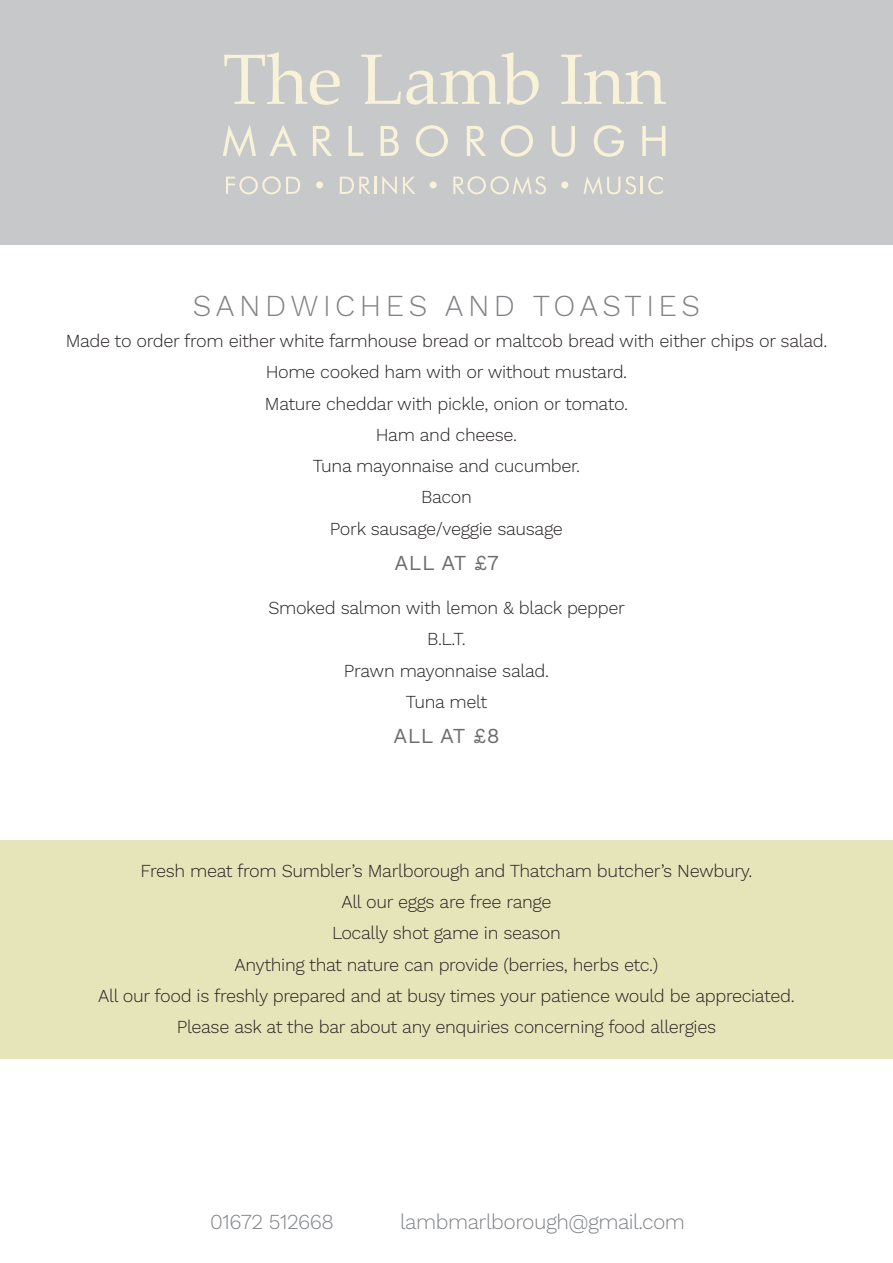
<style>
.page{position:relative;width:893px;height:1263px;background:#fff}
.page>*{position:absolute;margin:0;border:0;box-sizing:border-box;transform-origin:0 0}
.t1{font:300 30px "Work Sans";letter-spacing:.15em;color:#808285}
.t2{font:300 21px "Work Sans";letter-spacing:-.025em;color:#808285}
.PRICE_POINT{font:21px "Work Sans";letter-spacing:.025em;color:#6c6d70}
.t3{font:300 18px "Work Sans";letter-spacing:-.02em;color:#231f20}
</style>
<div class="page">
<div style="left:0;top:840px;width:893px;height:218px;background:#e6e5ba"></div>
<div style="left:0;top:0;width:893px;height:244px;background:#c7c8ca"></div>
<svg style="left:223px;top:125px;width:33px;height:32px"></svg>
<svg style="left:269px;top:125px;width:28px;height:31px"></svg>
<svg style="left:313px;top:126px;width:19px;height:30px"></svg>
<svg style="left:348px;top:126px;width:15px;height:30px"></svg>
<svg style="left:381px;top:126px;width:18px;height:30px"></svg>
<svg style="left:416px;top:125px;width:32px;height:32px"></svg>
<svg style="left:467px;top:126px;width:19px;height:30px"></svg>
<svg style="left:501px;top:125px;width:32px;height:32px"></svg>
<svg style="left:552px;top:126px;width:23px;height:31px"></svg>
<svg style="left:594px;top:125px;width:30px;height:32px"></svg>
<svg style="left:642px;top:126px;width:23px;height:30px"></svg>
<svg style="left:226px;top:176px;width:74px;height:18px"></svg>
<svg style="left:316px;top:181px;width:7px;height:7px"></svg>
<svg style="left:340px;top:177px;width:36px;height:17px"></svg>
<svg style="left:382px;top:176px;width:15px;height:18px"></svg>
<svg style="left:403px;top:177px;width:12px;height:17px"></svg>
<svg style="left:430px;top:181px;width:7px;height:7px"></svg>
<svg style="left:453px;top:176px;width:93px;height:19px"></svg>
<svg style="left:561px;top:181px;width:7px;height:7px"></svg>
<svg style="left:583px;top:176px;width:80px;height:19px"></svg>
<svg style="left:224px;top:52px;width:116px;height:53px"></svg>
<svg style="left:361px;top:52px;width:178px;height:53px"></svg>
<svg style="left:561px;top:55px;width:105px;height:49px"></svg>
<p class="t1" style="left:193px;top:288px;width:508px">SANDWICHES AND TOASTIES</p>
<p class="t3" style="left:66px;top:330px;width:763px">Made to order from either white farmhouse bread or maltcob bread with either chips or salad.</p>
<p class="t3" style="left:266px;top:362px;width:363px">Home cooked ham with or without mustard.</p>
<p class="t3" style="left:265px;top:393px;width:364px">Mature cheddar with pickle, onion or tomato.</p>
<p class="t3" style="left:376px;top:424px;width:143px">Ham and cheese.</p>
<p class="t3" style="left:313px;top:455px;width:269px">Tuna mayonnaise and cucumber.</p>
<p class="t3" style="left:421px;top:487px;width:52px">Bacon</p>
<p class="t3" style="left:330px;top:518px;width:235px">Pork sausage/veggie sausage</p>
<p class="PRICE_POINT" style="left:395px;top:550px;width:106px">ALL AT £7</p>
<p class="t3" style="left:268px;top:597px;width:358px">Smoked salmon with lemon &amp; black pepper</p>
<p class="t3" style="left:427px;top:629px;width:40px">B.L.T.</p>
<p class="t3" style="left:344px;top:660px;width:206px">Prawn mayonnaise salad.</p>
<p class="t3" style="left:406px;top:691px;width:83px">Tuna melt</p>
<p class="PRICE_POINT" style="left:393px;top:724px;width:108px">ALL AT £8</p>
<p class="t3" style="left:141px;top:860px;width:613px">Fresh meat from Sumbler’s Marlborough and Thatcham butcher’s Newbury.</p>
<p class="t3" style="left:341px;top:891px;width:211px">All our eggs are free range</p>
<p class="t3" style="left:332px;top:923px;width:230px">Locally shot game in season</p>
<p class="t3" style="left:235px;top:954px;width:425px">Anything that nature can provide (berries, herbs etc.)</p>
<p class="t3" style="left:98px;top:985px;width:698px">All our food is freshly prepared and at busy times your patience would be appreciated.</p>
<p class="t3" style="left:177px;top:1016px;width:541px">Please ask at the bar about any enquiries concerning food allergies</p>
<p class="t2" style="left:210px;top:1209px;width:126px">01672 512668</p>
<p class="t2" style="left:400px;top:1209px;width:286px">lambmarlborough@gmail.com</p>
</div>
